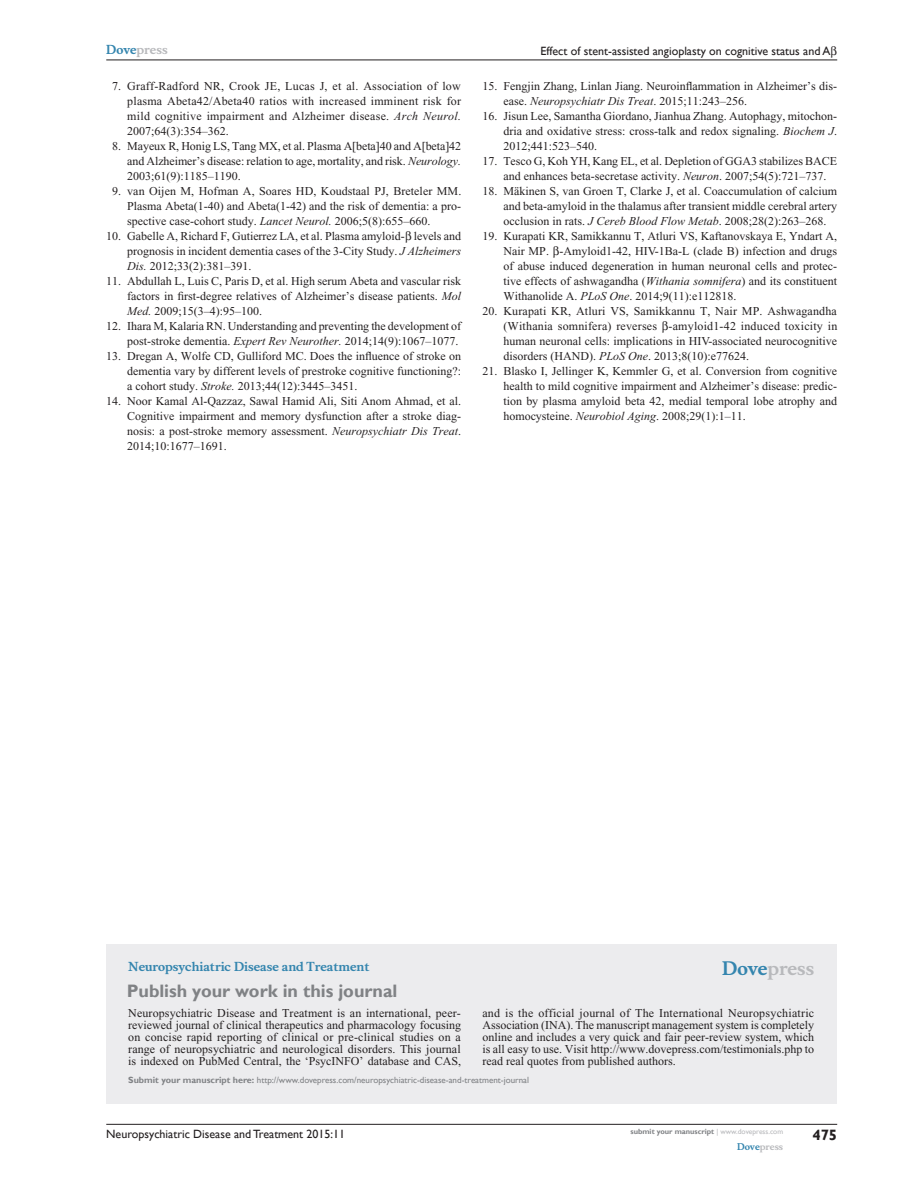
<style>
.page{position:relative;width:918px;height:1188px;background:#fff}
.page>*{position:absolute;margin:0;border:0;box-sizing:border-box;transform-origin:0 0}
.PromBx-H1{font:700 18px "Gill Sans";color:#808285}
.PromBx-Brand{font:700 18px "Musee";color:#b8b9bc}
.t1{font:700 15px "Gill Sans";color:#231f20}
.RefNL2{font:12px/15px "Times New Roman";color:#231f20;text-align:justify}
.PromBx-Tx{font:12px/12px "Times New Roman";color:#231f20;text-align:justify}
.t2{font:12px "Gill Sans";color:#231f20}
.PromBx-JrnlName{font:700 12px "Musee";color:#3485ae}
.t3{font:700 12px "Musee";color:#b8b9bc}
.PromBx-SubmitMssWebA{font:9px "Gill Sans";color:#808285}
.t4{font:700 9px "Musee";color:#b8b9bc}
.t5{font:700 7.5px "Gill Sans";color:#808285}
.s1{color:#3485ae}
.s2{font-style:italic}
.s3{font-weight:700}
.s4{font-weight:400;color:#b8b9bc}
</style>
<div class="page">
<div style="left:106px;top:944px;width:731px;height:159px;background:#ececee"></div>
<hr style="left:106px;top:1124px;width:731px;height:1px;background:#231f20">
<hr style="left:106px;top:60px;width:731px;height:1px;background:#231f20">
<p class="t3" style="left:106px;top:43px;width:63px"><span class="s1">Dove</span>press</p>
<p class="RefNL2" style="left:127px;top:79px;width:335px;text-indent:-15px">7. Graff-Radford NR, Crook JE, Lucas J, et al. Association of low plasma Abeta42/Abeta40 ratios with increased imminent risk for mild cognitive impairment and Alzheimer disease. <span class="s2">Arch Neurol.<br></span>2007;64(3):354–362.</p>
<p class="RefNL2" style="left:127px;top:139px;width:335px;text-indent:-15px">8. Mayeux R, Honig LS, Tang MX, et al. Plasma A[beta]40 and A[beta]42 and Alzheimer’s disease: relation to age, mortality, and risk. <span class="s2">Neurology.<br></span>2003;61(9):1185–1190.</p>
<p class="RefNL2" style="left:127px;top:184px;width:336px;text-indent:-15px">9. van Oijen M, Hofman A, Soares HD, Koudstaal PJ, Breteler MM.<br>Plasma Abeta(1-40) and Abeta(1-42) and the risk of dementia: a pro&shy;spective case-cohort study. <span class="s2">Lancet Neurol.</span> 2006;5(8):655–660.</p>
<p class="RefNL2" style="left:127px;top:229px;width:335px;text-indent:-21px">10. Gabelle A, Richard F, Gutierrez LA, et al. Plasma amyloid- levels and prognosis in incident dementia cases of the 3-City Study. <span class="s2">J Alzheimers Dis.</span> 2012;33(2):381–391.</p>
<p class="RefNL2" style="left:127px;top:274px;width:335px;text-indent:-21px">11. Abdullah L, Luis C, Paris D, et al. High serum Abeta and vascular risk factors in first-degree relatives of Alzheimer’s disease patients. <span class="s2">Mol Med.</span> 2009;15(3–4):95–100.</p>
<p class="RefNL2" style="left:106px;top:319px;width:356px;text-align:right">12. Ihara M, Kalaria RN. Understanding and preventing the development of post-stroke dementia. <span class="s2">Expert Rev Neurother.</span> 2014;14(9):1067–1077.</p>
<p class="RefNL2" style="left:127px;top:349px;width:335px;text-indent:-21px">13. Dregan A, Wolfe CD, Gulliford MC. Does the influence of stroke on dementia vary by different levels of prestroke cognitive functioning?: a cohort study. <span class="s2">Stroke.</span> 2013;44(12):3445–3451.</p>
<p class="RefNL2" style="left:127px;top:394px;width:335px;text-indent:-21px">14. Noor Kamal Al-Qazzaz, Sawal Hamid Ali, Siti Anom Ahmad, et al.<br>Cognitive impairment and memory dysfunction after a stroke diag&shy;nosis: a post-stroke memory assessment. <span class="s2">Neuropsychiatr Dis Treat</span>.<br>2014;10:1677–1691.</p>
<p class="t2" style="left:541px;top:44px;width:292px">Effect of stent-assisted angioplasty on cognitive status and A</p>
<p class="RefNL2" style="left:503px;top:79px;width:335px;text-indent:-21px">15. Fengjin Zhang, Linlan Jiang. Neuroinflammation in Alzheimer’s dis&shy;ease. <span class="s2">Neuropsychiatr Dis Treat</span>. 2015;11:243–256.</p>
<p class="RefNL2" style="left:503px;top:109px;width:335px;text-indent:-21px">16. Jisun Lee, Samantha Giordano, Jianhua Zhang. Autophagy, mitochon&shy;dria and oxidative stress: cross-talk and redox signaling. <span class="s2">Biochem J</span>.<br>2012;441:523–540.</p>
<p class="RefNL2" style="left:503px;top:154px;width:335px;text-indent:-21px">17. Tesco G, Koh YH, Kang EL, et al. Depletion of GGA3 stabilizes BACE and enhances beta-secretase activity. <span class="s2">Neuron</span>. 2007;54(5):721–737.</p>
<p class="RefNL2" style="left:503px;top:184px;width:335px;text-indent:-21px">18. Mäkinen S, van Groen T, Clarke J, et al. Coaccumulation of calcium and beta-amyloid in the thalamus after transient middle cerebral artery occlusion in rats. <span class="s2">J Cereb Blood Flow Metab</span>. 2008;28(2):263–268.</p>
<p class="RefNL2" style="left:503px;top:229px;width:335px;text-indent:-21px">19. Kurapati KR, Samikkannu T, Atluri VS, Kaftanovskaya E, Yndart A, Nair MP. -Amyloid1-42, HIV-1Ba-L (clade B) infection and drugs of abuse induced degeneration in human neuronal cells and protec&shy;tive effects of ashwagandha (<span class="s2">Withania somnifera</span>) and its constituent Withanolide A. <span class="s2">PLoS One</span>. 2014;9(11):e112818.</p>
<p class="RefNL2" style="left:503px;top:304px;width:335px;text-indent:-21px">20. Kurapati KR, Atluri VS, Samikkannu T, Nair MP. Ashwagandha (Withania somnifera) reverses -amyloid1-42 induced toxicity in human neuronal cells: implications in HIV-associated neurocognitive disorders (HAND). <span class="s2">PLoS One</span>. 2013;8(10):e77624.</p>
<p class="RefNL2" style="left:503px;top:364px;width:335px;text-indent:-21px">21. Blasko I, Jellinger K, Kemmler G, et al. Conversion from cognitive health to mild cognitive impairment and Alzheimer’s disease: predic&shy;tion by plasma amyloid beta 42, medial temporal lobe atrophy and homocysteine. <span class="s2">Neurobiol Aging</span>. 2008;29(1):1–11.</p>
<p class="PromBx-JrnlName" style="left:128px;top:959px;width:243px">Neuropsychiatric Disease and Treatment</p>
<p class="PromBx-H1" style="left:127px;top:980px;width:272px">Publish your work in this journal</p>
<p class="PromBx-Brand" style="left:722px;top:958px;width:94px"><span class="s1">Dove</span>press</p>
<p class="PromBx-Tx" style="left:128px;top:1007px;width:334px">Neuropsychiatric Disease and Treatment is an international, peer&shy;reviewed journal of clinical therapeutics and pharmacology focusing on concise rapid reporting of clinical or pre-clinical studies on a range of neuropsychiatric and neurological disorders. This journal is indexed on PubMed Central, the ‘PsycINFO’ database and CAS,</p>
<p class="PromBx-Tx" style="left:482px;top:1007px;width:333px">and is the official journal of The International Neuropsychiatric Association (INA). The manuscript management system is completely online and includes a very quick and fair peer-review system, which is all easy to use. Visit http://www.dovepress.com/testimonials.php to read real quotes from published authors.</p>
<p class="PromBx-SubmitMssWebA" style="left:128px;top:1075px;width:402px"><span class="s3">Submit your manuscript here:</span> http://www.dovepress.com/neuropsychiatric-disease-and-treatment-journal</p>
<p class="t2" style="left:106px;top:1127px;width:241px">Neuropsychiatric Disease and Treatment 2015:11</p>
<p class="t5" style="left:631px;top:1127px;width:154px">submit your manuscript <span class="s4">| www.dovepress.com</span></p>
<p class="t4" style="left:737px;top:1141px;width:48px"><span class="s1">Dove</span>press</p>
<p class="t1" style="left:812px;top:1126px;width:26px">475</p>
</div>
